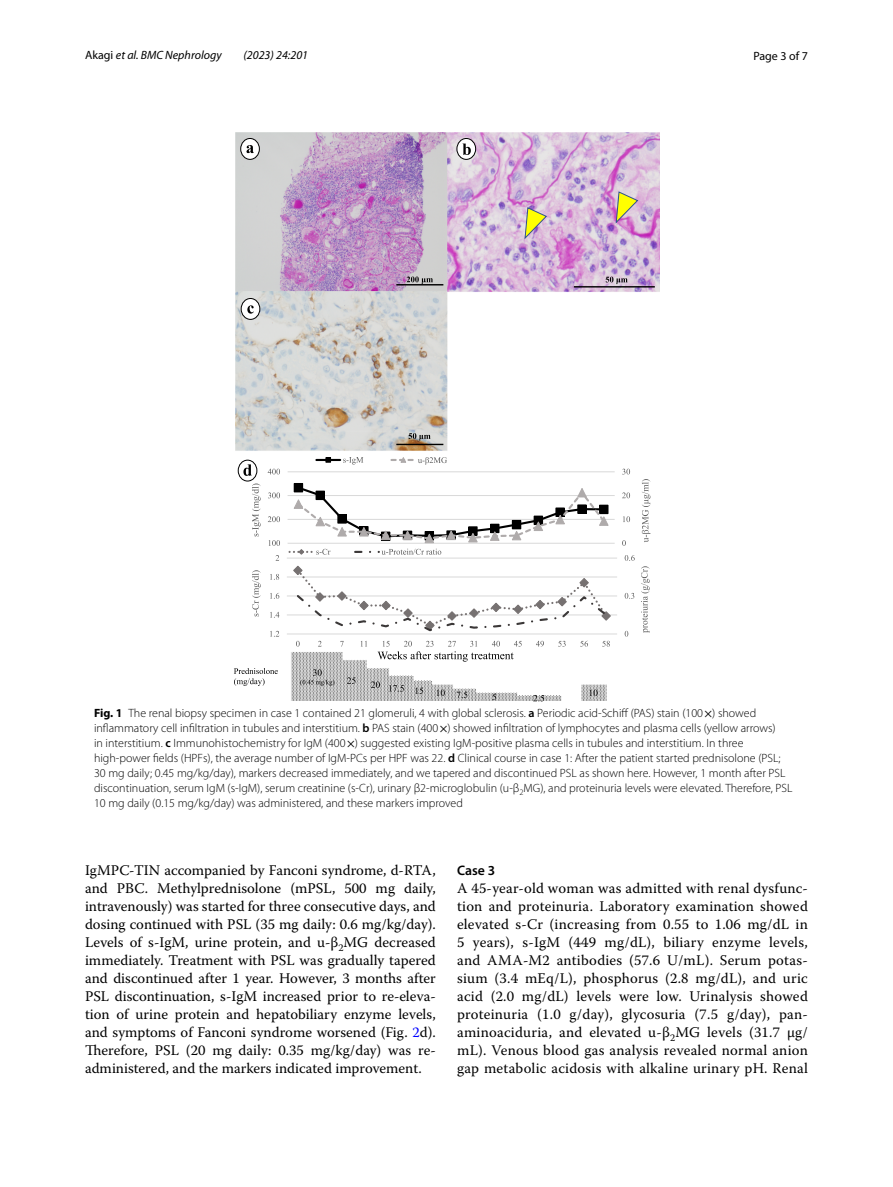
<style>
.page{position:relative;width:893px;height:1187px;background:#fff}
.page>*{position:absolute;margin:0;border:0;box-sizing:border-box;transform-origin:0 0}
.t1{font:14.7px/18px "Warnock Pro";letter-spacing:.01em;color:#000;text-align:justify}
.t2{font:600 13.8px "Myriad Pro";color:#000}
.t3{font:300 12px/15px "Myriad Pro";color:#000}
.t4{font:italic 12px "Myriad Pro";color:#000}
.t5{font:12px "Myriad Pro";color:#000}
.s1{font-style:normal}
.s2{font-weight:700}
.s3{font-weight:600}
.s4{font-family:"STIX";font-weight:400}
.s5{color:#00f}
</style>
<div class="page">
<img style="left:236px;top:133px;width:423px;height:567px">
<hr style="left:288px;top:543px;width:327px;height:1px;background:#d9d9d9">
<hr style="left:288px;top:519px;width:327px;height:1px;background:#d9d9d9">
<hr style="left:288px;top:495px;width:327px;height:1px;background:#d9d9d9">
<hr style="left:288px;top:471px;width:327px;height:1px;background:#d9d9d9">
<div style="left:294px;top:483px;width:9px;height:9px;border:1px solid #000"></div>
<svg style="left:622px;top:540px;width:4px;height:6px"></svg>
<svg style="left:623px;top:516px;width:7px;height:6px"></svg>
<svg style="left:622px;top:492px;width:8px;height:6px"></svg>
<svg style="left:622px;top:468px;width:8px;height:6px"></svg>
<svg style="left:269px;top:540px;width:11px;height:6px"></svg>
<svg style="left:268px;top:516px;width:12px;height:6px"></svg>
<svg style="left:268px;top:492px;width:12px;height:6px"></svg>
<svg style="left:268px;top:468px;width:12px;height:6px"></svg>
<svg style="left:642px;top:479px;width:8px;height:63px"></svg>
<svg style="left:252px;top:483px;width:9px;height:53px"></svg>
<hr style="left:316px;top:459px;width:24px;height:2px;background:#000">
<svg style="left:325px;top:457px;width:6px;height:5px"></svg>
<svg style="left:343px;top:457px;width:20px;height:7px"></svg>
<svg style="left:391px;top:456px;width:56px;height:9px"></svg>
<svg style="left:389px;top:685px;width:15px;height:6px"></svg>
<svg style="left:415px;top:687px;width:8px;height:7px"></svg>
<svg style="left:456px;top:691px;width:11px;height:7px"></svg>
<svg style="left:437px;top:689px;width:8px;height:7px"></svg>
<svg style="left:533px;top:695px;width:11px;height:6px"></svg>
<svg style="left:492px;top:693px;width:4px;height:7px"></svg>
<svg style="left:300px;top:669px;width:34px;height:16px"></svg>
<svg style="left:347px;top:677px;width:9px;height:6px"></svg>
<svg style="left:371px;top:681px;width:9px;height:7px"></svg>
<svg style="left:590px;top:689px;width:8px;height:7px"></svg>
<svg style="left:238px;top:460px;width:19px;height:21px"></svg>
<div style="left:238px;top:459px;width:19px;height:22px;border:1px solid #000;border-radius:50%"></div>
<svg style="left:243px;top:464px;width:9px;height:12px"></svg>
<hr style="left:396px;top:284px;width:47px;height:1px;background:#000">
<svg style="left:407px;top:276px;width:26px;height:8px"></svg>
<hr style="left:396px;top:443px;width:47px;height:2px;background:#000">
<svg style="left:408px;top:433px;width:22px;height:7px"></svg>
<svg style="left:241px;top:298px;width:19px;height:21px"></svg>
<div style="left:241px;top:298px;width:19px;height:22px;border:1px solid #000;border-radius:50%"></div>
<svg style="left:247px;top:305px;width:7px;height:8px"></svg>
<div style="left:241px;top:138px;width:18px;height:21px;background:#fff;border-radius:50%"></div>
<div style="left:240px;top:138px;width:20px;height:22px;border:1px solid #000;border-radius:50%"></div>
<svg style="left:246px;top:145px;width:8px;height:8px"></svg>
<svg style="left:234px;top:668px;width:44px;height:18px"></svg>
<hr style="left:287px;top:614px;width:330px;height:1px;background:#d9d9d9">
<hr style="left:287px;top:595px;width:330px;height:1px;background:#d9d9d9">
<hr style="left:287px;top:576px;width:330px;height:1px;background:#d9d9d9">
<hr style="left:287px;top:557px;width:330px;height:1px;background:#d9d9d9">
<hr style="left:287px;top:633px;width:330px;height:1px;background:#d9d9d9">
<svg style="left:293px;top:565px;width:318px;height:67px"></svg>
<svg style="left:625px;top:630px;width:3px;height:6px"></svg>
<svg style="left:625px;top:593px;width:9px;height:5px"></svg>
<svg style="left:625px;top:555px;width:10px;height:6px"></svg>
<svg style="left:270px;top:630px;width:9px;height:6px"></svg>
<svg style="left:270px;top:612px;width:9px;height:5px"></svg>
<svg style="left:270px;top:593px;width:9px;height:5px"></svg>
<svg style="left:270px;top:574px;width:9px;height:5px"></svg>
<svg style="left:276px;top:555px;width:3px;height:5px"></svg>
<svg style="left:296px;top:640px;width:314px;height:21px"></svg>
<svg style="left:641px;top:566px;width:9px;height:67px"></svg>
<svg style="left:252px;top:570px;width:9px;height:46px"></svg>
<svg style="left:289px;top:485px;width:320px;height:70px"></svg>
<svg style="left:524px;top:206px;width:24px;height:34px"></svg>
<svg style="left:615px;top:191px;width:24px;height:34px"></svg>
<hr style="left:574px;top:286px;width:81px;height:1px;background:#000">
<svg style="left:606px;top:276px;width:22px;height:8px"></svg>
<svg style="left:457px;top:138px;width:19px;height:21px"></svg>
<div style="left:456px;top:138px;width:20px;height:22px;border:1px solid #000;border-radius:50%"></div>
<svg style="left:462px;top:143px;width:9px;height:12px"></svg>
<p class="t4" style="left:85px;top:48px;width:138px"><span class="s1">Akagi</span> et al. BMC Nephrology</p>
<p class="t4" style="left:243px;top:48px;width:66px">(2023) 24:201</p>
<p class="t5" style="left:753px;top:48px;width:56px">Page 3 of 7</p>
<p class="t3" style="left:94px;top:705px;width:700px"><span class="s2">Fig. 1</span> The renal biopsy specimen in case 1 contained 21 glomeruli, 4 with global sclerosis. <span class="s3">a</span> Periodic acid-Schiff (PAS) stain (100<span class="s4">×</span>) showed inflammatory cell infiltration in tubules and interstitium. <span class="s3">b</span> PAS stain (400<span class="s4">×</span>) showed infiltration of lymphocytes and plasma cells (yellow arrows)<br>in interstitium. <span class="s3">c</span> Immunohistochemistry for IgM (400<span class="s4">×</span>) suggested existing IgM-positive plasma cells in tubules and interstitium. In three high-power fields (HPFs), the average number of IgM-PCs per HPF was 22. <span class="s3">d</span> Clinical course in case 1: After the patient started prednisolone (PSL; 30 mg daily; 0.45 mg/kg/day), markers decreased immediately, and we tapered and discontinued PSL as shown here. However, 1 month after PSL discontinuation, serum IgM (s-IgM), serum creatinine (s-Cr), urinary β2-microglobulin (u-β<sub>2</sub>MG), and proteinuria levels were elevated. Therefore, PSL 10 mg daily (0.15 mg/kg/day) was administered, and these markers improved</p>
<p class="t1" style="left:85px;top:861px;width:352px">IgMPC-TIN accompanied by Fanconi syndrome, d-RTA, and PBC. Methylprednisolone (mPSL, 500 mg daily, intravenously) was started for three consecutive days, and dosing continued with PSL (35 mg daily: 0.6 mg/kg/day).<br>Levels of s-IgM, urine protein, and u-β<sub>2</sub>MG decreased immediately. Treatment with PSL was gradually tapered and discontinued after 1 year. However, 3 months after PSL discontinuation, s-IgM increased prior to re-eleva&shy;tion of urine protein and hepatobiliary enzyme levels, and symptoms of Fanconi syndrome worsened (Fig. <span class="s5">2</span>d).<br>Therefore, PSL (20 mg daily: 0.35 mg/kg/day) was re&shy;administered, and the markers indicated improvement.</p>
<p class="t2" style="left:457px;top:861px;width:40px">Case 3</p>
<p class="t1" style="left:457px;top:878px;width:352px">A 45-year-old woman was admitted with renal dysfunc&shy;tion and proteinuria. Laboratory examination showed elevated s-Cr (increasing from 0.55 to 1.06 mg/dL in 5 years), s-IgM (449 mg/dL), biliary enzyme levels, and AMA-M2 antibodies (57.6 U/mL). Serum potas&shy;sium (3.4 mEq/L), phosphorus (2.8 mg/dL), and uric acid (2.0 mg/dL) levels were low. Urinalysis showed proteinuria (1.0 g/day), glycosuria (7.5 g/day), pan&shy;aminoaciduria, and elevated u-β<sub>2</sub>MG levels (31.7 μg/ mL). Venous blood gas analysis revealed normal anion gap metabolic acidosis with alkaline urinary pH. Renal</p>
</div>
